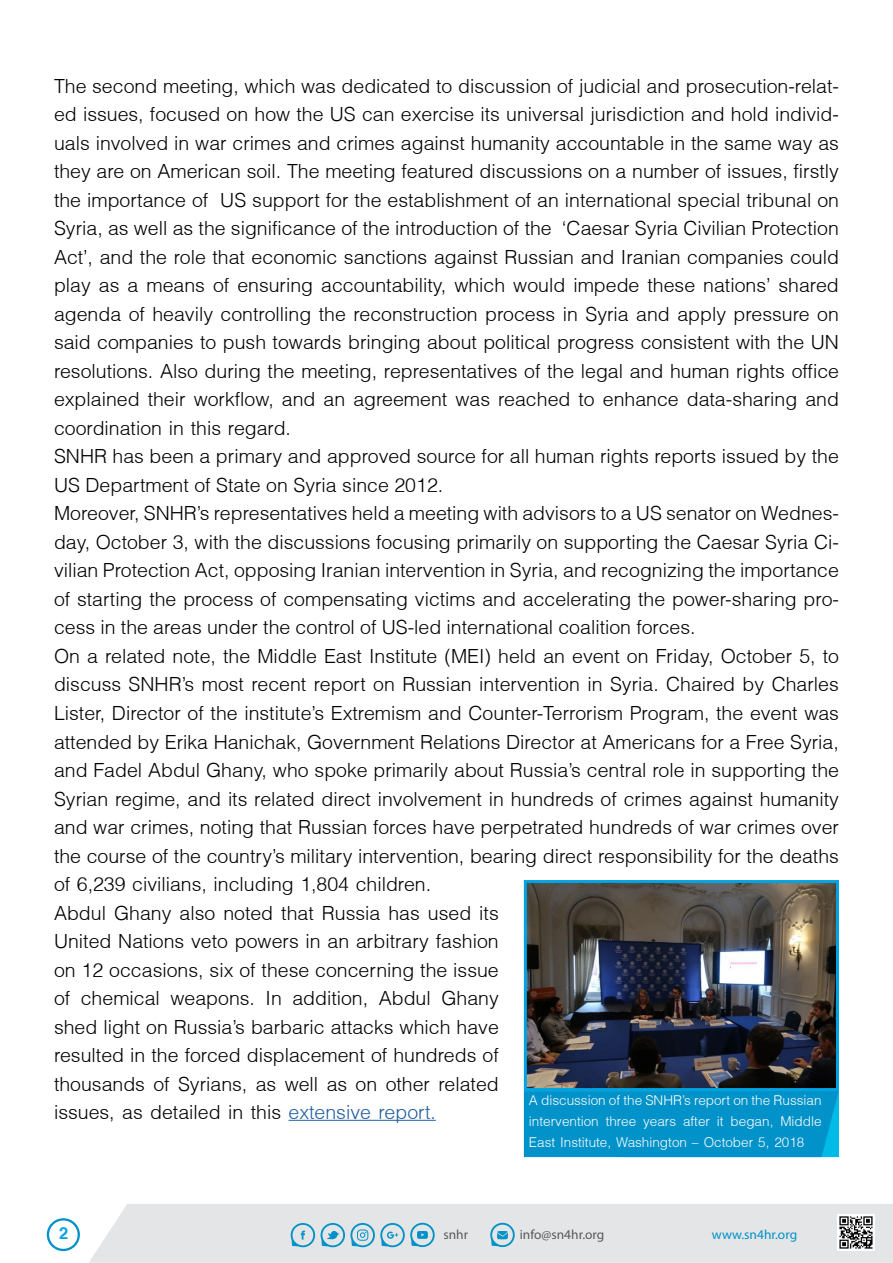
<style>
.page{position:relative;width:893px;height:1263px;background:#fff}
.page>*{position:absolute;margin:0;border:0;box-sizing:border-box;transform-origin:0 0}
.t1{font:300 19.5px/28.5px "Helvetica";color:#000}
.t2{font:700 16.5px "Helvetica";color:#00a4e2}
.t3{font:300 13.5px/21px "Helvetica";color:#fff}
.t4{font:13.35px "Myriad Pro";color:#58595b}
.t5{font:13.35px "Myriad Pro";color:#0092c8}
.s1{color:#215e9e}
</style>
<div class="page">
<div style="left:89px;top:1204px;width:804px;height:59px;background:#e4e5e6"></div>
<svg style="left:291px;top:1223px;width:24px;height:24px"></svg>
<svg style="left:321px;top:1223px;width:114px;height:24px;background:#a1ccdd"></svg>
<svg style="left:490px;top:1223px;width:25px;height:24px"></svg>
<img style="left:837px;top:1214px;width:37px;height:37px">
<svg style="left:47px;top:1218px;width:33px;height:33px"></svg>
<hr style="left:289px;top:1120px;width:147px;height:1px;background:#215e9e">
<img style="left:528px;top:884px;width:307px;height:203px">
<div style="left:524px;top:880px;width:315px;height:211px;border:3px solid #00a4e2"></div>
<div style="left:524px;top:1091px;width:315px;height:66px;background:#0092c8"></div>
<p class="t1" style="left:54px;top:71px;width:786px">The second meeting, which was dedicated to discussion of judicial and prosecution-relat-</p>
<p class="t1" style="left:54px;top:100px;width:786px">ed issues, focused on how the US can exercise its universal jurisdiction and hold individ-</p>
<p class="t1" style="left:54px;top:128px;width:786px">uals involved in war crimes and crimes against humanity accountable in the same way as</p>
<p class="t1" style="left:54px;top:157px;width:786px;text-align:right">they are on American soil. The meeting featured discussions on a number of issues, firstly<br>US support for the establishment of an international special tribunal on</p>
<p class="t1" style="left:54px;top:185px;width:156px">the importance of</p>
<p class="t1" style="left:54px;top:214px;width:786px">Syria, as well as the significance of the introduction of the<br>Act ,’ and the role that economic sanctions against Russian and Iranian companies could play as a means of ensuring accountability, which would impede these nations’ shared agenda of heavily controlling the reconstruction process in Syria and apply pressure on said companies to push towards bringing about political progress consistent with the UN resolutions. Also during the meeting, representatives of the legal and human rights office explained their workflow, and an agreement was reached to enhance data-sharing and coordination in this regard.<br>SNHR has been a primary and approved source for all human rights reports issued by the US Department of State on Syria since 2012.</p>
<p class="t1" style="left:562px;top:214px;width:278px">‘Caesar Syria Civilian Protection</p>
<p class="t1" style="left:54px;top:499px;width:786px">Moreover, SNHRs’ representatives held a meeting with advisors to a US senator on Wednes-</p>
<p class="t1" style="left:54px;top:527px;width:786px">day, October 3, with the discussions focusing primarily on supporting the Caesar Syria Ci-</p>
<p class="t1" style="left:54px;top:556px;width:786px">vilian Protection Act, opposing Iranian intervention in Syria, and recognizing the importance</p>
<p class="t1" style="left:54px;top:585px;width:786px">of starting the process of compensating victims and accelerating the power-sharing pro-</p>
<p class="t1" style="left:54px;top:642px;width:787px">On a related note, the Middle East Institute (MEI) held an event on Friday, October 5, to</p>
<p class="t1" style="left:54px;top:670px;width:786px">discuss SNHRs’ most recent report on Russian intervention in Syria. Chaired by Charles</p>
<p class="t1" style="left:54px;top:699px;width:786px">Lister, Director of the institutes’ Extremism and Counter-Terrorism Program, the event was</p>
<p class="t1" style="left:54px;top:727px;width:786px">attended by Erika Hanichak, Government Relations Director at Americans for a Free Syria,</p>
<p class="t1" style="left:54px;top:756px;width:787px">and Fadel Abdul Ghany, who spoke primarily about Russias’ central role in supporting the</p>
<p class="t1" style="left:54px;top:784px;width:786px">Syrian regime, and its related direct involvement in hundreds of crimes against humanity</p>
<p class="t1" style="left:54px;top:813px;width:786px">and war crimes, noting that Russian forces have perpetrated hundreds of war crimes over</p>
<p class="t1" style="left:54px;top:841px;width:786px">the course of the countrys’ military intervention, bearing direct responsibility for the deaths</p>
<p class="t1" style="left:54px;top:870px;width:379px">of 6,239 civilians, including 1,804 children.</p>
<p class="t1" style="left:54px;top:898px;width:446px">Abdul Ghany also noted that Russia has used its</p>
<p class="t1" style="left:54px;top:927px;width:446px">United Nations veto powers in an arbitrary fashion</p>
<p class="t1" style="left:54px;top:955px;width:446px">on 12 occasions, six of these concerning the issue</p>
<p class="t1" style="left:441px;top:984px;width:59px">Ghany</p>
<p class="t1" style="left:54px;top:613px;width:643px">cess in the areas under the control of US-led international coalition forces.</p>
<p class="t1" style="left:54px;top:984px;width:446px">of<br>shed light on Russias’ barbaric attacks which have resulted in the forced displacement of hundreds of thousands of Syrians, as well as on other related</p>
<p class="t1" style="left:81px;top:984px;width:81px">chemical</p>
<p class="t1" style="left:266px;top:984px;width:18px">In</p>
<p class="t1" style="left:292px;top:984px;width:77px">addition,</p>
<p class="t1" style="left:379px;top:984px;width:54px">Abdul</p>
<p class="t1" style="left:170px;top:984px;width:86px">weapons.</p>
<p class="t3" style="left:529px;top:1090px;width:294px">A discussion of the SNHRs’ report on the Russian</p>
<p class="t1" style="left:54px;top:1098px;width:383px">issues, as detailed in this <span class="s1">extensive report.</span></p>
<p class="t3" style="left:780px;top:1111px;width:43px">Middle</p>
<p class="t3" style="left:683px;top:1111px;width:29px">after</p>
<p class="t3" style="left:529px;top:1111px;width:277px">intervention<br>East Institute, Washington – October 5, 2018</p>
<p class="t3" style="left:606px;top:1111px;width:32px">three</p>
<p class="t3" style="left:717px;top:1111px;width:8px">it</p>
<p class="t3" style="left:731px;top:1111px;width:44px">began,</p>
<p class="t3" style="left:643px;top:1111px;width:35px">years</p>
<p class="t2" style="left:59px;top:1223px;width:11px">2</p>
<p class="t4" style="left:443px;top:1226px;width:26px">snhr</p>
<p class="t4" style="left:520px;top:1226px;width:86px">info@sn4hr.org</p>
<p class="t5" style="left:712px;top:1226px;width:87px">www.sn4hr.org</p>
</div>
